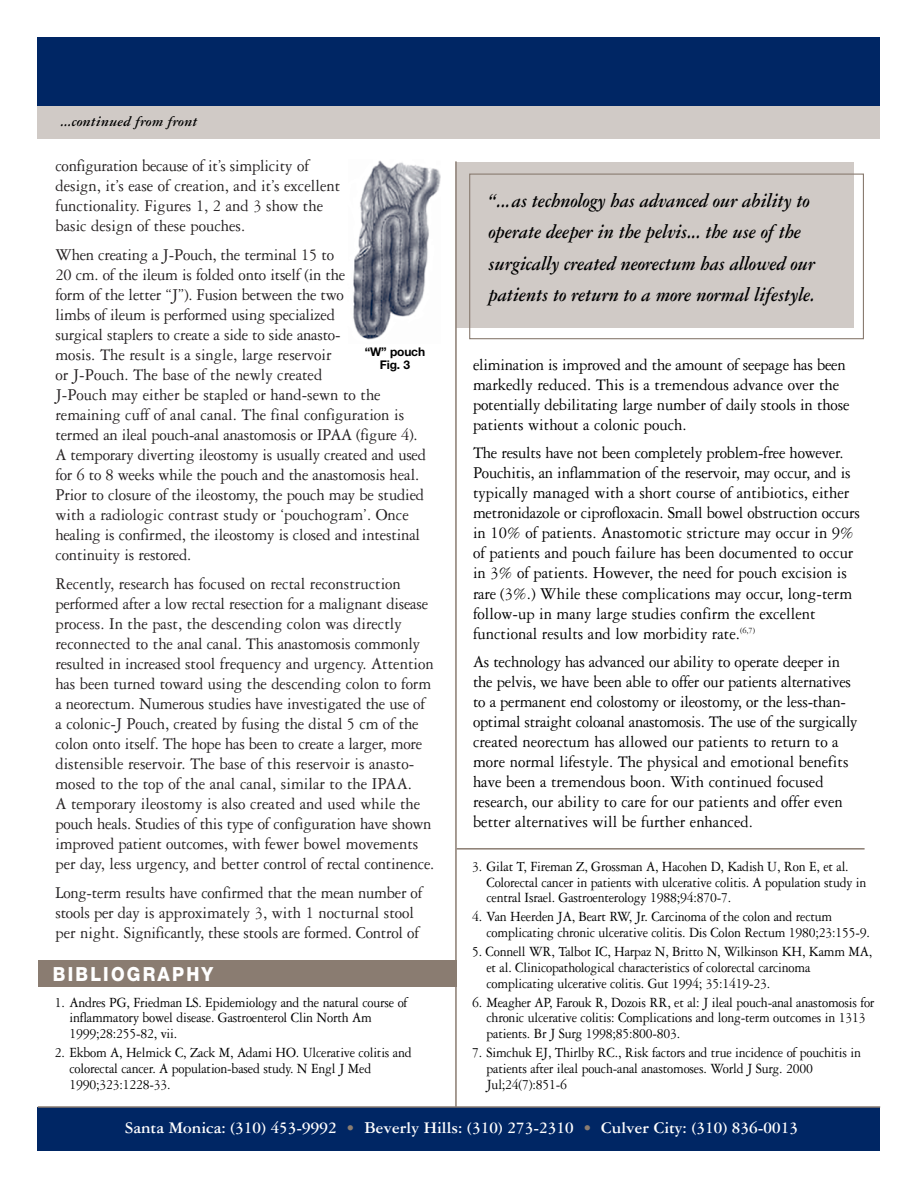
<style>
.page{position:relative;width:918px;height:1188px;background:#fff}
.page>*{position:absolute;margin:0;border:0;box-sizing:border-box;transform-origin:0 0}
.t1{font:italic 700 21px/31.5px "Garamond Three";letter-spacing:-.015em;color:#000;scale:.9 1}
.t2{font:800 19.5px "Helvetica Neue";letter-spacing:.125em;color:#fff;scale:.9 1}
.t3{font:17.7px/20.1px "Garamond Three";letter-spacing:-.01em;color:#231f20;scale:.94 1}
.t4{font:17.7px/20.1px "Garamond Three";color:#000;scale:.94 1}
.t5{font:700 17.25px "Garamond Three";color:#fff}
.t6{font:15px/15.8px "Garamond Three";letter-spacing:-.015em;color:#000;scale:.92 1}
.t7{font:15px "Garamond Three Bold Italic Os F";color:#000}
.t8{font:700 12px/13.5px "Helvetica Neue";letter-spacing:-.015em;color:#000;text-align:center}
.s1{color:#8a7c71}
</style>
<div class="page">
<div style="left:38px;top:38px;width:842px;height:99px;background:#002664"></div>
<div style="left:38px;top:106px;width:842px;height:32px;background:#d0cac6"></div>
<div style="left:38px;top:1107px;width:842px;height:43px;background:#002664"></div>
<hr style="left:38px;top:1106px;width:842px;height:2px;background:#8a7c71">
<div style="left:456px;top:162px;width:397px;height:165px;background:#d0cac6"></div>
<div style="left:38px;top:960px;width:419px;height:27px;background:#8a7c71"></div>
<div style="left:469px;top:174px;width:395px;height:165px;border:1px solid #8a7c71"></div>
<hr style="left:457px;top:848px;width:408px;height:2px;background:#8a7c71">
<hr style="left:455px;top:161px;width:2px;height:946px;background:#8a7c71">
<img style="left:353px;top:160px;width:87px;height:180px">
<p class="t7" style="left:60px;top:116px;width:138px">...continued from front</p>
<p class="t3" style="left:55px;top:157px;width:304px">configuration because of it’s simplicity of design, it’s ease of creation, and it’s excellent functionality. Figures 1, 2 and 3 show the basic design of these pouches.</p>
<p class="t3" style="left:55px;top:246px;width:396px">When creating a J-Pouch, the terminal 15 to<br>20 cm. of the ileum is folded onto itself (in the<br>form of the letter “J”). Fusion between the two<br>limbs of ileum is performed using specialized<br>surgical staplers to create a side to side anasto-<br>mosis. The result is a single, large reservoir<br>or J-Pouch. The base of the newly created<br>J-Pouch may either be stapled or hand-sewn to the remaining cuff of anal canal. The final configuration is termed an ileal pouch-anal anastomosis or IPAA (figure 4).<br>A temporary diverting ileostomy is usually created and used for 6 to 8 weeks while the pouch and the anastomosis heal.<br>Prior to closure of the ileostomy, the pouch may be studied with a radiologic contrast study or ‘pouchogram’. Once healing is confirmed, the ileostomy is closed and intestinal continuity is restored.</p>
<p class="t3" style="left:55px;top:575px;width:405px">Recently, research has focused on rectal reconstruction performed after a low rectal resection for a malignant disease process. In the past, the descending colon was directly reconnected to the anal canal. This anastomosis commonly resulted in increased stool frequency and urgency. Attention has been turned toward using the descending colon to form a neorectum. Numerous studies have investigated the use of a colonic-J Pouch, created by fusing the distal 5 cm of the colon onto itself. The hope has been to create a larger, more distensible reservoir. The base of this reservoir is anasto&shy;mosed to the top of the anal canal, similar to the IPAA.<br>A temporary ileostomy is also created and used while the pouch heals. Studies of this type of configuration have shown improved patient outcomes, with fewer bowel movements per day, less urgency, and better control of rectal continence.</p>
<p class="t3" style="left:55px;top:884px;width:392px">Long-term results have confirmed that the mean number of stools per day is approximately 3, with 1 nocturnal stool per night. Significantly, these stools are formed. Control of</p>
<p class="t8" style="left:365px;top:346px;width:62px">“W” pouch<br>Fig. 3</p>
<p class="t2" style="left:53px;top:967px;width:180px">BIBLIOGRAPHY</p>
<p class="t6" style="left:69px;top:995px;width:369px;text-indent:-14px">1. Andres PG, Friedman LS. Epidemiology and the natural course of inflammatory bowel disease. Gastroenterol Clin North Am<br>1999;28:255-82, vii.</p>
<p class="t6" style="left:69px;top:1046px;width:374px;text-indent:-14px">2. Ekbom A, Helmick C, Zack M, Adami HO. Ulcerative colitis and colorectal cancer. A population-based study. N Engl J Med<br>1990;323:1228-33.</p>
<p class="t1" style="left:489px;top:187px;width:364px">“...as technology has advanced our ability to operate deeper in the pelvis... the use of the surgically created neorectum has allowed our patients to return to a more normal lifestyle.</p>
<p class="t4" style="left:473px;top:356px;width:402px">elimination is improved and the amount of seepage has been markedly reduced. This is a tremendous advance over the potentially debilitating large number of daily stools in those patients without a colonic pouch.</p>
<p class="t4" style="left:473px;top:444px;width:413px">The results have not been completely problem-free however.<br>Pouchitis, an inflammation of the reservoir, may occur, and is typically managed with a short course of antibiotics, either metronidazole or ciprofloxacin. Small bowel obstruction occurs in 10% of patients. Anastomotic stricture may occur in 9% of patients and pouch failure has been documented to occur in 3% of patients. However, the need for pouch excision is rare (3%.) While these complications may occur, long-term follow-up in many large studies confirm the excellent functional results and low morbidity rate.<sup>(6,7)</sup></p>
<p class="t4" style="left:473px;top:653px;width:411px">As technology has advanced our ability to operate deeper in the pelvis, we have been able to offer our patients alternatives to a permanent end colostomy or ileostomy, or the less-than&shy;optimal straight coloanal anastomosis. The use of the surgically created neorectum has allowed our patients to return to a more normal lifestyle. The physical and emotional benefits have been a tremendous boon. With continued focused research, our ability to care for our patients and offer even better alternatives will be further enhanced.</p>
<p class="t6" style="left:487px;top:860px;width:414px;text-indent:-14px">3. Gilat T, Fireman Z, Grossman A, Hacohen D, Kadish U, Ron E, et al.<br>Colorectal cancer in patients with ulcerative colitis. A population study in central Israel. Gastroenterology 1988;94:870-7.</p>
<p class="t6" style="left:487px;top:910px;width:418px;text-indent:-14px">4. Van Heerden JA, Beart RW, Jr. Carcinoma of the colon and rectum complicating chronic ulcerative colitis. Dis Colon Rectum 1980;23:155-9.</p>
<p class="t6" style="left:487px;top:945px;width:421px;text-indent:-14px">5. Connell WR, Talbot IC, Harpaz N, Britto N, Wilkinson KH, Kamm MA, et al. Clinicopathological characteristics of colorectal carcinoma complicating ulcerative colitis. Gut 1994; 35:1419-23.</p>
<p class="t6" style="left:487px;top:995px;width:423px;text-indent:-14px">6. Meagher AP, Farouk R, Dozois RR, et al: J ileal pouch-anal anastomosis for chronic ulcerative colitis: Complications and long-term outcomes in 1313 patients. Br J Surg 1998;85:800-803.</p>
<p class="t6" style="left:487px;top:1046px;width:409px;text-indent:-14px">7. Simchuk EJ, Thirlby RC., Risk factors and true incidence of pouchitis in patients after ileal pouch-anal anastomoses. World J Surg. 2000<br>Jul;24(7):851-6</p>
<p class="t5" style="left:125px;top:1122px;width:675px">Santa Monica: (310) 453-9992 <span class="s1">•</span> Beverly Hills: (310) 273-2310 <span class="s1">•</span> Culver City: (310) 836-0013</p>
</div>
